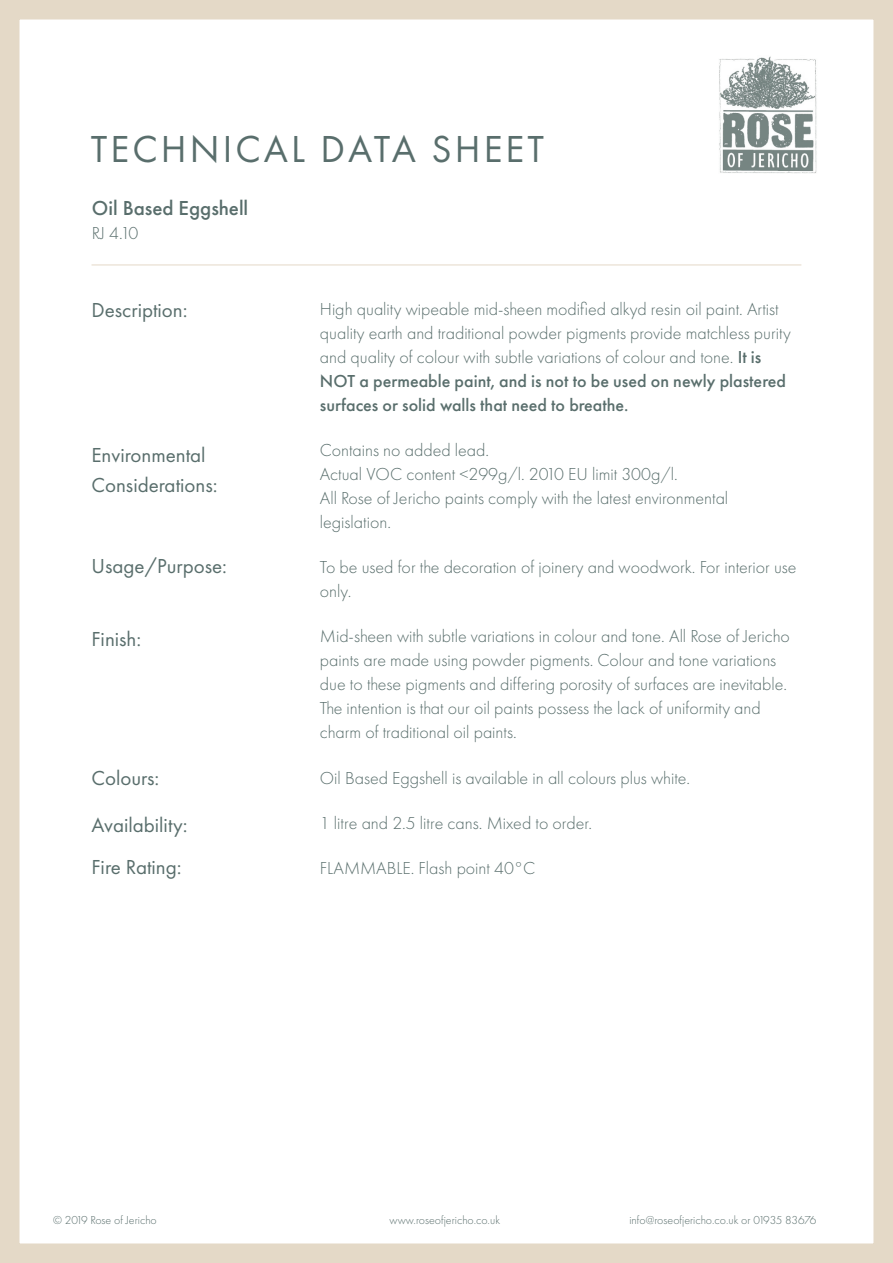
<style>
.page{position:relative;width:893px;height:1263px;background:#fff}
.page>*{position:absolute;margin:0;border:0;box-sizing:border-box;transform-origin:0 0}
.t1{font:39px "Futura PT";letter-spacing:.08em;color:#596e6c}
.t2{font:21px/30px "Futura PT";color:#596e6c}
.t3{font:500 21px "Futura PT";color:#596e6c}
.t4{font:300 18px/24px "Futura PT";color:#596e6c}
.t5{font:300 12px "Futura PT";color:#596e6c}
.s1{font-weight:500}
</style>
<div class="page">
<div style="left:0;top:0;width:893px;height:1263px;border:20px solid #e4d9c7"></div>
<hr style="left:92px;top:265px;width:709px;height:1px;background:#e4d9c7">
<img style="left:719px;top:56px;width:98px;height:118px">
<p class="t1" style="left:91px;top:126px;width:455px">TECHNICAL DATA SHEET</p>
<p class="t3" style="left:92px;top:195px;width:158px">Oil Based Eggshell</p>
<p class="t4" style="left:92px;top:221px;width:48px">RJ 4.10</p>
<p class="t2" style="left:92px;top:295px;width:98px">Description:</p>
<p class="t2" style="left:92px;top:440px;width:128px">Environmental<br>Considerations:</p>
<p class="t2" style="left:92px;top:551px;width:137px">Usage/Purpose:</p>
<p class="t2" style="left:92px;top:624px;width:51px">Finish:</p>
<p class="t2" style="left:92px;top:763px;width:69px">Colours:</p>
<p class="t2" style="left:92px;top:810px;width:98px">Availability:</p>
<p class="t2" style="left:92px;top:852px;width:92px">Fire Rating:</p>
<p class="t4" style="left:320px;top:297px;width:472px">High quality wipeable mid-sheen modified alkyd resin oil paint. Artist quality earth and traditional powder pigments provide matchless purity and quality of colour with subtle variations of colour and tone. <span class="s1">It is NOT a permeable paint, and is not to be used on newly plastered surfaces or solid walls that need to breathe.</span></p>
<p class="t4" style="left:320px;top:438px;width:410px">Contains no added lead.<br>Actual VOC content &lt;299g/l. 2010 EU limit 300g/l.<br>All Rose of Jericho paints comply with the latest environmental legislation.</p>
<p class="t4" style="left:320px;top:555px;width:478px">To be used for the decoration of joinery and woodwork. For interior use only.</p>
<p class="t4" style="left:320px;top:624px;width:471px">Mid-sheen with subtle variations in colour and tone. All Rose of Jericho paints are made using powder pigments. Colour and tone variations due to these pigments and differing porosity of surfaces are inevitable.<br>The intention is that our oil paints possess the lack of uniformity and charm of traditional oil paints.</p>
<p class="t4" style="left:320px;top:766px;width:372px">Oil Based Eggshell is available in all colours plus white.</p>
<p class="t4" style="left:320px;top:811px;width:274px">1 litre and 2.5 litre cans. Mixed to order.</p>
<p class="t4" style="left:320px;top:856px;width:217px">FLAMMABLE. Flash point 40◦C</p>
<p class="t5" style="left:53px;top:1213px;width:105px">© 2019 Rose of Jericho</p>
<p class="t5" style="left:390px;top:1213px;width:112px">www.roseofjericho.co.uk</p>
<p class="t5" style="left:629px;top:1213px;width:189px">info@roseofjericho.co.uk or 01935 83676</p>
</div>
